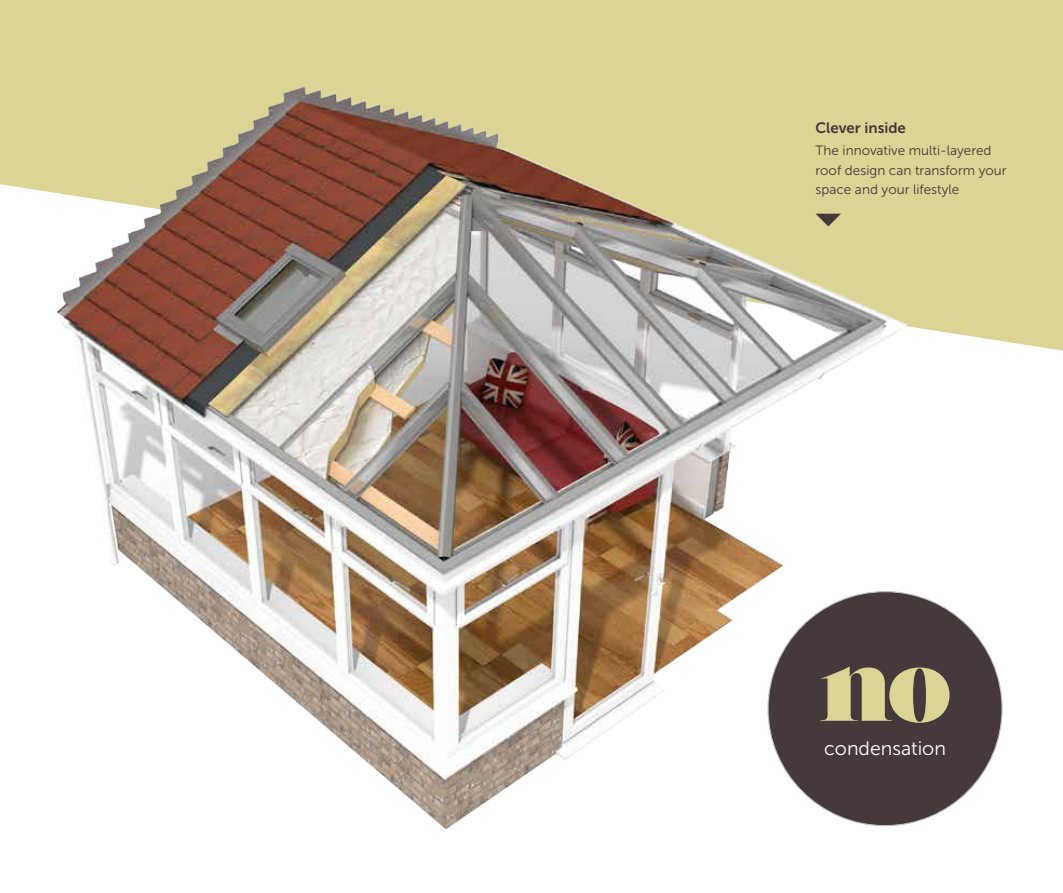
<style>
.page{position:relative;width:1063px;height:893px;background:#fff}
.page>*{position:absolute;margin:0;border:0;box-sizing:border-box;transform-origin:0 0}
.t1{font:100.5px "Grumpy Black 88";color:#dbd494}
.t2{font:19.5px "Museo Sans 300";color:#fff}
.t3{font:15px "Museo Sans 700";color:#45393c}
.t4{font:13.5px/19.2px "Museo Sans 300";color:#45393c}
</style>
<div class="page">
<img style="left:0;top:2px;width:1063px;height:828px">
<svg style="left:816px;top:214px;width:25px;height:12px"></svg>
<div style="left:768px;top:592px;width:234px;height:234px;background:#45393c;border-radius:50%"></div>
<p class="t3" style="left:816px;top:119px;width:92px">Clever inside</p>
<p class="t4" style="left:816px;top:141px;width:193px">The innovative multi-layered roof design can transform your space and your lifestyle</p>
<h1 class="t1" style="left:820px;top:628px;width:133px">no</h1>
<h2 class="t2" style="left:824px;top:738px;width:123px">condensation</h2>
</div>
